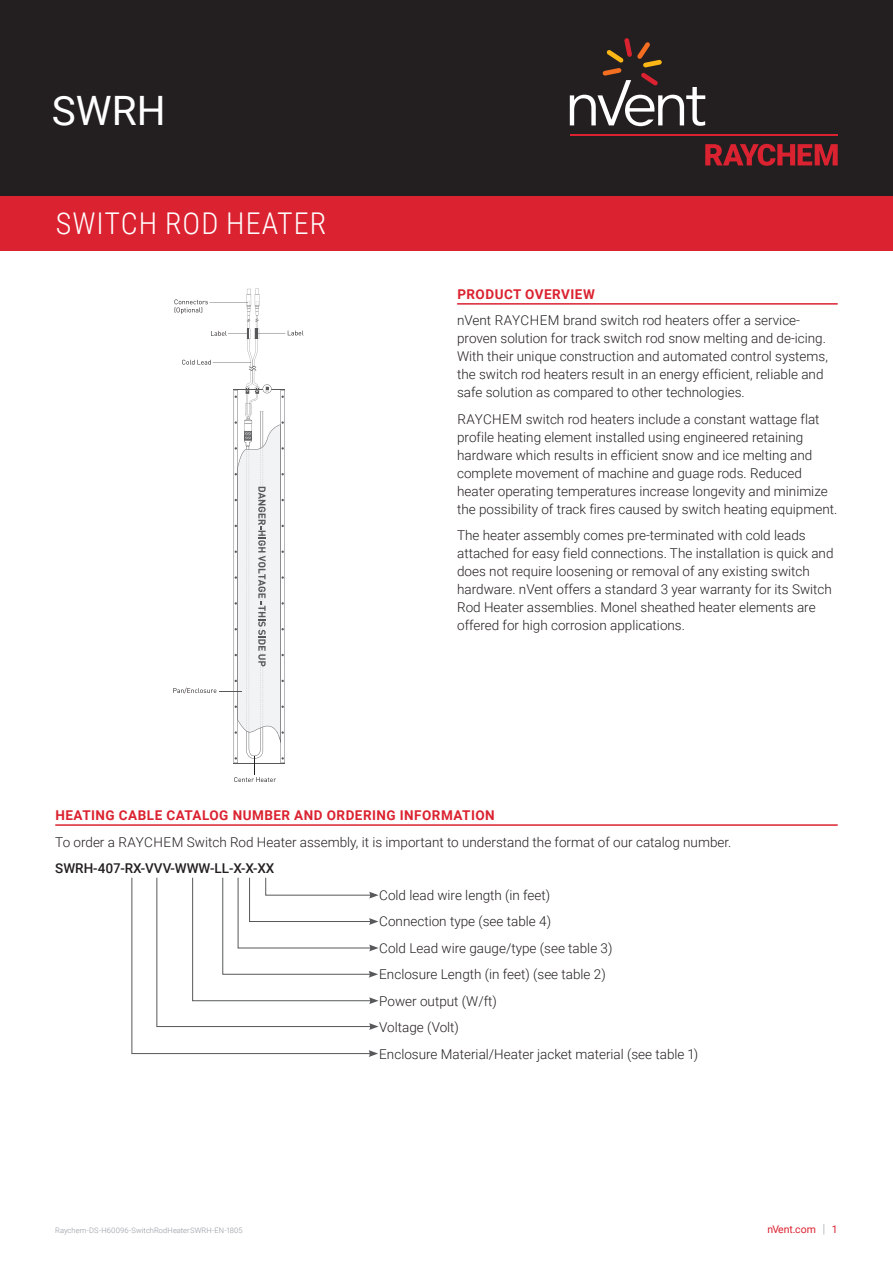
<style>
.page{position:relative;width:893px;height:1263px;background:#fff}
.page>*{position:absolute;margin:0;border:0;box-sizing:border-box;transform-origin:0 0}
.t1{font:40.5px "Roboto";color:#fff}
.t2{font:300 30px "Roboto Condensed";letter-spacing:.035em;color:#fff}
.t3{font:300 13.5px/18px "Roboto";color:#231f20}
.t4{font:700 13.5px "Roboto";letter-spacing:.035em;color:#db2230}
.t5{font:500 13.5px "Roboto";color:#231f20}
.t6{font:10.5px "Roboto";color:#db2230}
.t7{font:300 7.5px "Roboto";letter-spacing:.015em;color:#8f959e}
.s1{font-weight:300;font-size:12.6px;color:#8f959e}
</style>
<div class="page">
<div style="left:0;top:0;width:893px;height:196px;background:#231f20"></div>
<svg style="left:705px;top:144px;width:133px;height:22px"></svg>
<hr style="left:570px;top:134px;width:268px;height:2px;background:#db2230">
<svg style="left:570px;top:38px;width:135px;height:88px"></svg>
<div style="left:0;top:196px;width:893px;height:55px;background:#db2230"></div>
<hr style="left:457px;top:303px;width:381px;height:2px;background:#db2230">
<svg style="left:173px;top:289px;width:130px;height:493px"></svg>
<hr style="left:55px;top:824px;width:783px;height:2px;background:#db2230">
<svg style="left:131px;top:877px;width:248px;height:180px"></svg>
<h1 class="t1" style="left:52px;top:82px;width:115px">SWRH</h1>
<h2 class="t2" style="left:56px;top:202px;width:272px">SWITCH ROD HEATER</h2>
<p class="t4" style="left:457px;top:285px;width:139px">PRODUCT OVERVIEW</p>
<p class="t3" style="left:457px;top:311px;width:372px">nVent RAYCHEM brand switch rod heaters offer a service&shy;proven solution for track switch rod snow melting and de-icing.<br>With their unique construction and automated control systems, the switch rod heaters result in an energy efficient, reliable and safe solution as compared to other technologies.</p>
<p class="t3" style="left:457px;top:410px;width:382px">RAYCHEM switch rod heaters include a constant wattage flat profile heating element installed using engineered retaining hardware which results in efficient snow and ice melting and complete movement of machine and guage rods. Reduced heater operating temperatures increase longevity and minimize the possibility of track fires caused by switch heating equipment.</p>
<p class="t3" style="left:457px;top:526px;width:378px">The heater assembly comes pre-terminated with cold leads attached for easy field connections. The installation is quick and does not require loosening or removal of any existing switch hardware. nVent offers a standard 3 year warranty for its Switch Rod Heater assemblies. Monel sheathed heater elements are offered for high corrosion applications.</p>
<p class="t4" style="left:56px;top:806px;width:441px">HEATING CABLE CATALOG NUMBER AND ORDERING INFORMATION</p>
<p class="t3" style="left:55px;top:832px;width:678px">To order a RAYCHEM Switch Rod Heater assembly, it is important to understand the format of our catalog number.</p>
<p class="t5" style="left:55px;top:859px;width:221px">SWRH-407-RX-VVV-WWW-LL-X-X-XX</p>
<p class="t3" style="left:379px;top:881px;width:320px;line-height:26.5px">Cold lead wire length (in feet)<br>Connection type (see table 4)<br>Cold Lead wire gauge/type (see table 3)<br>Enclosure Length (in feet) (see table 2)<br>Power output (W/ft)<br>Voltage (Volt)<br>Enclosure Material/Heater jacket material (see table 1)</p>
<p class="t7" style="left:55px;top:1225px;width:189px">Raychem-DS-H60096-SwitchRodHeaterSWRH-EN-1805</p>
<p class="t6" style="left:767px;top:1222px;width:72px">nVent.com <span class="s1">|</span> 1</p>
</div>
